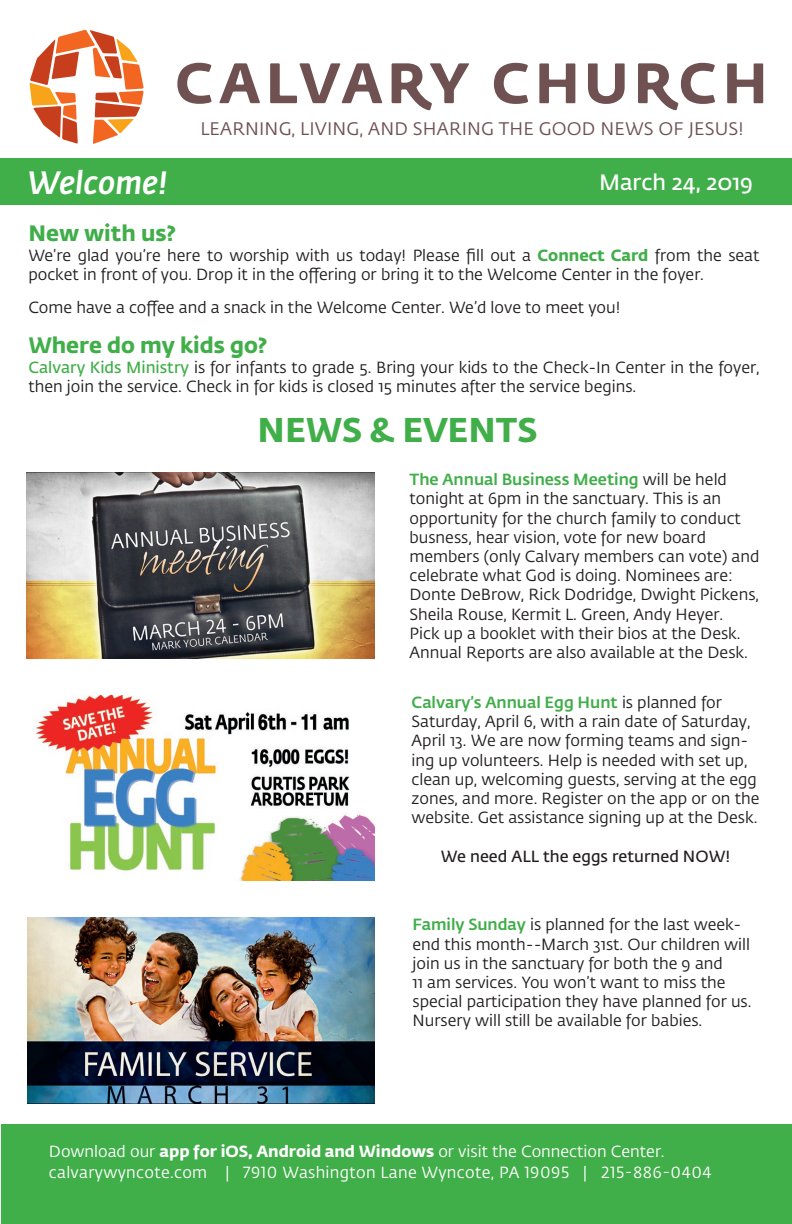
<style>
.page{position:relative;width:792px;height:1224px;background:#fff}
.page>*{position:absolute;margin:0;border:0;box-sizing:border-box;transform-origin:0 0}
.t1{font:700 34px "Fedra Sans Std";color:#40ae49}
.t2{font:italic 500 32px "Fedra Sans Std";color:#fff}
.t3{font:700 22px "Fedra Sans Std";color:#40ae49}
.t4{font:600 22px "Fedra Sans Std";color:#fff}
.t5{font:18px "Fedra Sans Std";letter-spacing:.01em;color:#6f5152}
.t6{font:16px/19.2px "Fedra Sans Std";color:#231f20}
.t7{font:16px "Fedra Sans Std";letter-spacing:.02em;color:#fff}
.t8{font:16px "Fedra Sans Std";color:#fff}
.t9{font:600 16px "Fedra Sans Std";color:#231f20}
.s1{font-weight:700;color:#40ae49}
.s2{font-weight:600;color:#40ae49}
.s3{font-weight:500;color:#40ae49}
.s4{font-weight:700}
</style>
<div class="page">
<div style="left:0;top:159px;width:792px;height:46px;background:#40ae49"></div>
<svg style="left:219px;top:63px;width:41px;height:40px"></svg>
<svg style="left:270px;top:63px;width:112px;height:40px"></svg>
<svg style="left:392px;top:63px;width:77px;height:47px"></svg>
<svg style="left:177px;top:63px;width:35px;height:41px"></svg>
<svg style="left:30px;top:30px;width:114px;height:114px"></svg>
<svg style="left:539px;top:63px;width:36px;height:40px"></svg>
<svg style="left:727px;top:63px;width:36px;height:40px"></svg>
<svg style="left:494px;top:63px;width:34px;height:41px"></svg>
<svg style="left:588px;top:63px;width:37px;height:41px"></svg>
<svg style="left:638px;top:63px;width:77px;height:47px"></svg>
<div style="left:1px;top:1124px;width:791px;height:100px;background:#40ae49"></div>
<img style="left:35px;top:696px;width:340px;height:185px">
<img style="left:26px;top:473px;width:349px;height:185px">
<img style="left:27px;top:918px;width:348px;height:185px">
<p class="t5" style="left:200px;top:118px;width:545px">LEARNING, LIVING, AND SHARING THE GOOD NEWS OF JESUS!</p>
<h2 class="t2" style="left:28px;top:162px;width:142px">Welcome!</h2>
<h3 class="t4" style="left:599px;top:169px;width:156px">March 24, 2019</h3>
<h3 class="t3" style="left:28px;top:219px;width:149px">New with us?</h3>
<p class="t6" style="left:28px;top:246px;width:733px">We’re glad you’re here to worship with us today! Please fill out a <span class="s1">Connect Card</span> from the seat pocket in front of you. Drop it in the offering or bring it to the Welcome Center in the foyer.</p>
<p class="t6" style="left:28px;top:298px;width:593px">Come have a coffee and a snack in the Welcome Center. We’d love to meet you!</p>
<h3 class="t3" style="left:28px;top:331px;width:241px">Where do my kids go?</h3>
<p class="t6" style="left:28px;top:358px;width:733px"><span class="s2">Calvary Kids Ministry</span> is for infants to grade 5. Bring your kids to the Check-In Center in the foyer, then join the service. Check in for kids is closed 15 minutes after the service begins.</p>
<h1 class="t1" style="left:258px;top:408px;width:281px">NEWS &amp; EVENTS</h1>
<p class="t6" style="left:410px;top:470px;width:351px"><span class="s3">The Annual Business Meeting</span> will be held tonight at 6pm in the sanctuary. This is an opportunity for the church family to conduct busness, hear vision, vote for new board members (only Calvary members can vote) and celebrate what God is doing. Nominees are:<br>Donte DeBrow, Rick Dodridge, Dwight Pickens, Sheila Rouse, Kermit L. Green, Andy Heyer.<br>Pick up a booklet with their bios at the Desk.<br>Annual Reports are also available at the Desk.</p>
<p class="t6" style="left:412px;top:693px;width:349px"><span class="s3">Calvary’s Annual Egg Hunt</span> is planned for Saturday, April 6, with a rain date of Saturday, April 13. We are now forming teams and sign&shy;ing up volunteers. Help is needed with set up, clean up, welcoming guests, serving at the egg zones, and more. Register on the app or on the website. Get assistance signing up at the Desk.</p>
<p class="t9" style="left:441px;top:846px;width:291px">We need ALL the eggs returned NOW!</p>
<p class="t6" style="left:413px;top:915px;width:341px"><span class="s3">Family Sunday</span> is planned for the last week&shy;end this month--March 31st. Our children will join us in the sanctuary for both the 9 and<br>11 am services. You won’t want to miss the special participation they have planned for us.<br>Nursery will still be available for babies.</p>
<p class="t8" style="left:49px;top:1142px;width:617px">Download our <span class="s4">app for iOS, Android and Windows</span> or visit the Connection Center.</p>
<p class="t7" style="left:49px;top:1163px;width:664px">calvarywyncote.com | 7910 Washington Lane Wyncote, PA 19095 | 215-886-0404</p>
</div>
